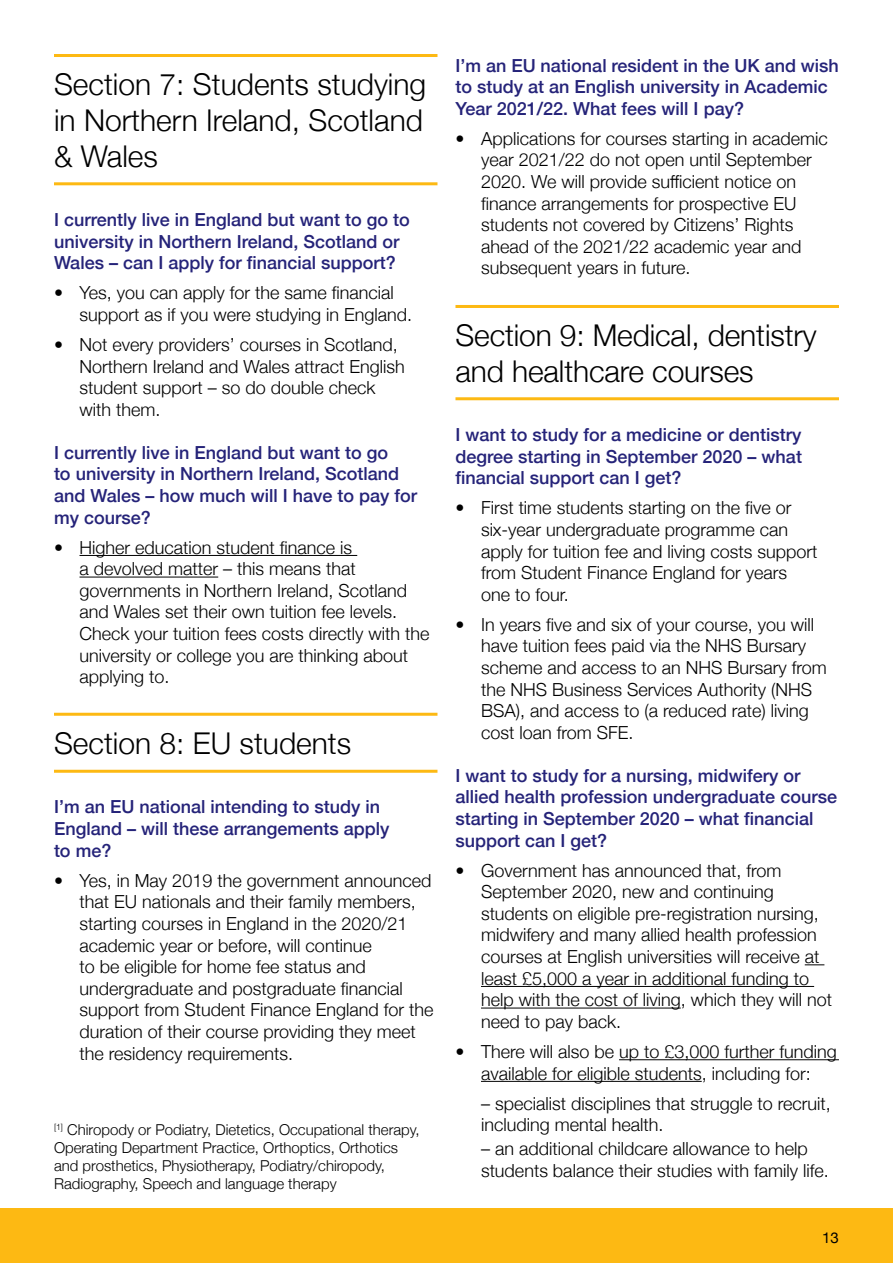
<style>
.page{position:relative;width:893px;height:1263px;background:#fff}
.page>*{position:absolute;margin:0;border:0;box-sizing:border-box;transform-origin:0 0}
.t1{font:300 30px/36px "Helvetica Neue";color:#000;text-align:justify}
.t2{font:300 18px/21.6px "Helvetica Neue";color:#000}
.t3{font:500 18px/21.6px "Helvetica Neue";color:#252379}
.t4{font:300 15px/18px "Helvetica Neue";color:#000}
.t5{font:15px "Helvetica Neue";color:#000}
</style>
<div class="page">
<div style="left:0;top:1209px;width:893px;height:54px;background:#fdb913"></div>
<hr style="left:80px;top:555px;width:277px;height:1px;background:#000">
<hr style="left:80px;top:577px;width:138px;height:1px;background:#000">
<hr style="left:54px;top:182px;width:383px;height:3px;background:#fdb913">
<hr style="left:54px;top:54px;width:383px;height:3px;background:#fdb913">
<hr style="left:54px;top:770px;width:383px;height:3px;background:#fdb913">
<hr style="left:54px;top:713px;width:383px;height:3px;background:#fdb913">
<svg style="left:805px;top:964px;width:19px;height:1px"></svg>
<hr style="left:481px;top:986px;width:333px;height:1px;background:#000">
<hr style="left:481px;top:1007px;width:200px;height:1px;background:#000">
<hr style="left:619px;top:1059px;width:220px;height:1px;background:#000">
<hr style="left:481px;top:1081px;width:221px;height:1px;background:#000">
<hr style="left:455px;top:397px;width:384px;height:3px;background:#fdb913">
<hr style="left:455px;top:305px;width:384px;height:3px;background:#fdb913">
<h1 class="t1" style="left:54px;top:64px;width:374px">Section 7: Students studying in Northern Ireland, Scotland &amp; Wales</h1>
<p class="t3" style="left:54px;top:207px;width:357px">I currently live in England but want to go to university in Northern Ireland, Scotland or<br>Wales – can I apply for financial support?</p>
<p class="t2" style="left:80px;top:281px;width:334px;text-indent:-26px">• Yes, you can apply for the same financial support as if you were studying in England.</p>
<p class="t2" style="left:80px;top:332px;width:327px;text-indent:-26px">• Not every providers’ courses in Scotland, Northern Ireland and Wales attract English student support – so do double check with them.</p>
<p class="t3" style="left:54px;top:440px;width:365px">I currently live in England but want to go<br>to university in Northern Ireland, Scotland and Wales – how much will I have to pay for my course?</p>
<p class="t2" style="left:80px;top:535px;width:352px;text-indent:-26px">• Higher education student finance is<br>a devolved matter – this means that governments in Northern Ireland, Scotland and Wales set their own tuition fee levels.<br>Check your tuition fees costs directly with the university or college you are thinking about applying to.</p>
<h1 class="t1" style="left:54px;top:723px;width:299px">Section 8: EU students</h1>
<p class="t3" style="left:54px;top:795px;width:337px">I’m an EU national intending to study in<br>England – will these arrangements apply to me?</p>
<p class="t2" style="left:80px;top:868px;width:356px;text-indent:-26px">• Yes, in May 2019 the government announced that EU nationals and their family members, starting courses in England in the 2020/21 academic year or before, will continue<br>to be eligible for home fee status and undergraduate and postgraduate financial support from Student Finance England for the duration of their course providing they meet the residency requirements.</p>
<p class="t4" style="left:54px;top:1120px;width:367px"><sup>[1]</sup> Chiropody or Podiatry, Dietetics, Occupational therapy, Operating Department Practice, Orthoptics, Orthotics and prosthetics, Physiotherapy, Podiatry/chiropody, Radiography, Speech and language therapy</p>
<p class="t3" style="left:455px;top:53px;width:385px">I’m an EU national resident in the UK and wish to study at an English university in Academic<br>Year 2021/22. What fees will I pay?</p>
<p class="t2" style="left:481px;top:126px;width:348px;text-indent:-26px">• Applications for courses starting in academic year 2021/22 do not open until September 2020. We will provide sufficient notice on finance arrangements for prospective EU students not covered by Citizens’ Rights ahead of the 2021/22 academic year and subsequent years in future.</p>
<h1 class="t1" style="left:455px;top:315px;width:363px">Section 9: Medical, dentistry and healthcare courses</h1>
<p class="t3" style="left:455px;top:422px;width:348px;text-align:justify">I want to study for a medicine or dentistry degree starting in September 2020 – what financial support can I get?</p>
<p class="t2" style="left:481px;top:496px;width:338px;text-indent:-26px">• First time students starting on the five or six-year undergraduate programme can apply for tuition fee and living costs support from Student Finance England for years one to four.</p>
<p class="t2" style="left:481px;top:612px;width:347px;text-indent:-26px">• In years five and six of your course, you will have tuition fees paid via the NHS Bursary scheme and access to an NHS Bursary from the NHS Business Services Authority (NHS BSA), and access to (a reduced rate) living cost loan from SFE.</p>
<p class="t3" style="left:455px;top:763px;width:383px">I want to study for a nursing, midwifery or allied health profession undergraduate course starting in September 2020 – what financial support can I get?</p>
<p class="t2" style="left:481px;top:858px;width:353px;text-indent:-26px">• Government has announced that, from September 2020, new and continuing students on eligible pre-registration nursing, midwifery and many allied health profession courses at English universities will receive at least £5,000 a year in additional funding to help with the cost of living, which they will not need to pay back.</p>
<p class="t2" style="left:455px;top:1039px;width:383px;text-align:center">• There will also be up to £3,000 further funding available for eligible students, including for:</p>
<p class="t2" style="left:481px;top:1091px;width:351px">– specialist disciplines that struggle to recruit, including mental health.</p>
<p class="t2" style="left:481px;top:1136px;width:349px">– an additional childcare allowance to help students balance their studies with family life.</p>
<p class="t5" style="left:822px;top:1227px;width:18px">13</p>
</div>
